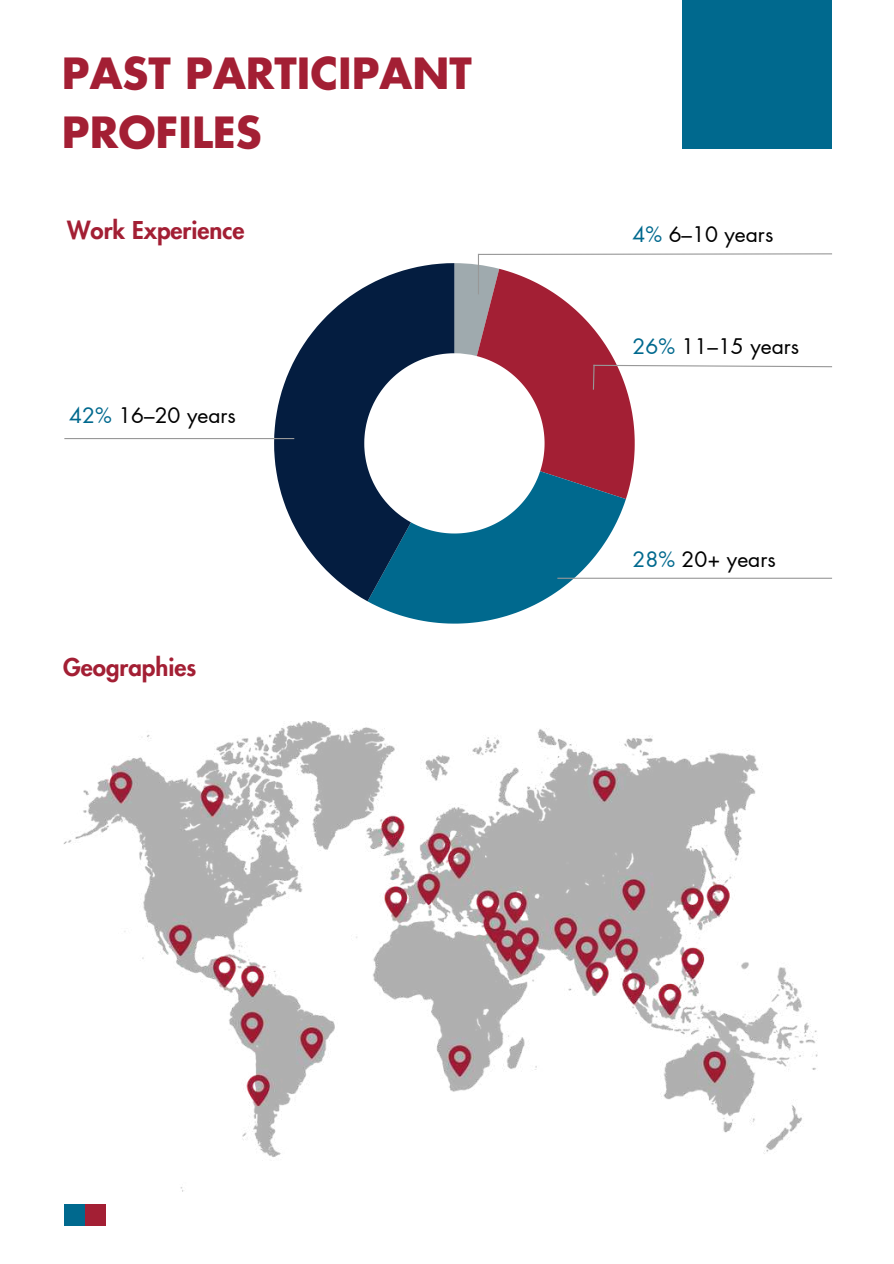
<style>
.page{position:relative;width:894px;height:1264px;background:#fff}
.page>*{position:absolute;margin:0;border:0;box-sizing:border-box;transform-origin:0 0}
.t1{font:700 42px/58.5px "Futura LT Pro";color:#a31f34}
.t2{font:800 24px "Futura LT Pro";color:#a31f34}
.t3{font:21px "Futura LT Pro";color:#000}
.s1{color:#00698e}
</style>
<div class="page">
<img style="left:63px;top:721px;width:754px;height:470px">
<svg style="left:274px;top:285px;width:93px;height:316px;fill:#041d40"></svg>
<svg style="left:478px;top:253px;width:354px;height:2px"></svg>
<hr style="left:478px;top:254px;width:1px;height:40px;background:#989898">
<svg style="left:367px;top:263px;width:465px;height:360px"></svg>
<hr style="left:557px;top:577px;width:274px;height:2px;background:#989898">
<hr style="left:64px;top:438px;width:230px;height:1px;background:#989898">
<div style="left:682px;top:0;width:149px;height:148px;background:#00698e"></div>
<div style="left:85px;top:1204px;width:20px;height:21px;background:#a31f34"></div>
<div style="left:64px;top:1204px;width:21px;height:21px;background:#00698e"></div>
<h1 class="t1" style="left:62px;top:46px;width:411px">PAST PARTICIPANT<br>PROFILES</h1>
<p class="t2" style="left:67px;top:219px;width:179px">Work Experience</p>
<p class="t3" style="left:69px;top:406px;width:168px"><span class="s1">42%</span> 16–20 years</p>
<p class="t2" style="left:63px;top:656px;width:135px">Geographies</p>
<p class="t3" style="left:632px;top:225px;width:142px"><span class="s1">4%</span> 6–10 years</p>
<p class="t3" style="left:632px;top:337px;width:168px"><span class="s1">26%</span> 11–15 years</p>
<p class="t3" style="left:632px;top:549px;width:145px"><span class="s1">28%</span> 20+ years</p>
</div>
